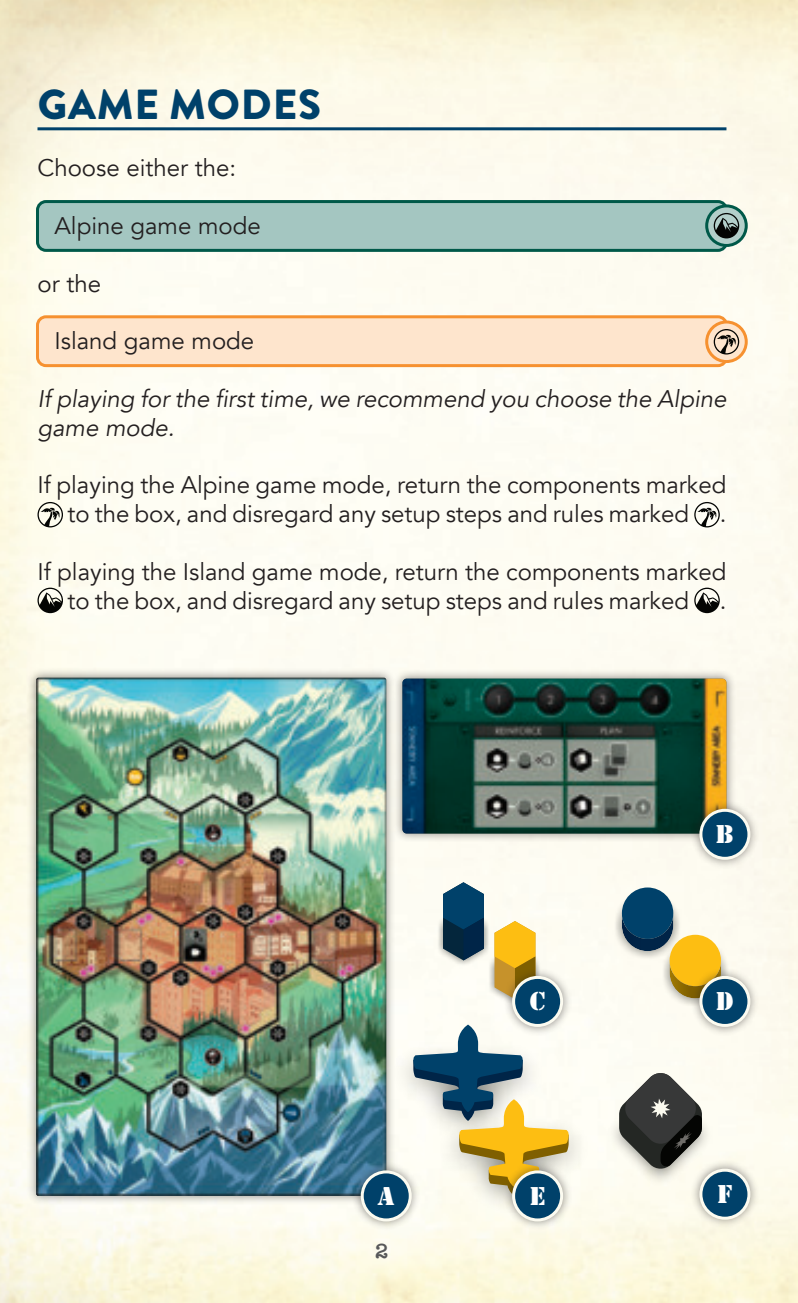
<style>
.page{position:relative;width:798px;height:1303px;background:#fff}
.page>*{position:absolute;margin:0;border:0;box-sizing:border-box;transform-origin:0 0}
.t1{font:900 42px "Brandon Grotesque";letter-spacing:.02em;color:#00416a}
.t2{font:24px/28.8px "Avenir";color:#231f20;text-align:center}
.t3{font:italic 24px/28.8px "Avenir";color:#231f20}
.t4{font:24px "Stencil Std";color:#fff}
.t5{font:600 21px "American Typewriter";color:#57585a}
</style>
<div class="page">
<img style="left:0;top:0;width:798px;height:1303px">
<hr style="left:37px;top:127px;width:689px;height:3px;background:#00416a">
<div style="left:37px;top:201px;width:689px;height:49px;background:#a4c6c1;border-radius:9px"></div>
<div style="left:36px;top:200px;width:692px;height:52px;border:3px solid #005949;border-radius:9px"></div>
<div style="left:37px;top:317px;width:689px;height:48px;background:#fee5cd;border-radius:9px"></div>
<div style="left:36px;top:315px;width:692px;height:52px;border:3px solid #f69130;border-radius:9px"></div>
<svg style="left:37px;top:502px;width:26px;height:25px"></svg>
<svg style="left:694px;top:502px;width:26px;height:25px"></svg>
<svg style="left:37px;top:587px;width:26px;height:26px"></svg>
<svg style="left:694px;top:587px;width:26px;height:26px"></svg>
<div style="left:27px;top:668px;width:368px;height:537px;background:#231f20;opacity:.5"></div>
<img style="left:36px;top:677px;width:350px;height:518px">
<div style="left:393px;top:669px;width:342px;height:174px;background:#231f20;opacity:.5"></div>
<img style="left:402px;top:678px;width:324px;height:155px">
<div style="left:411px;top:872px;width:105px;height:105px;background:#fdfcf3"></div>
<svg style="left:443px;top:882px;width:41px;height:78px;background:#2e5a74"></svg>
<img style="left:460px;top:907px;width:104px;height:94px">
<svg style="left:494px;top:921px;width:41px;height:78px;background:#edbb37"></svg>
<div style="left:394px;top:1001px;width:110px;height:147px;background:#fffef5"></div>
<img style="left:440px;top:1065px;width:148px;height:147px">
<svg style="left:412px;top:1024px;width:157px;height:171px"></svg>
<div style="left:574px;top:846px;width:147px;height:144px;background:#fdfcf2"></div>
<img style="left:572px;top:841px;width:119px;height:5px">
<div style="left:606px;top:892px;width:170px;height:150px;background:#fdfcf1"></div>
<svg style="left:622px;top:892px;width:99px;height:106px"></svg>
<div style="left:604px;top:871px;width:173px;height:21px;background:#fdfbf0"></div>
<div style="left:583px;top:1048px;width:148px;height:147px;background:#fefcf3"></div>
<svg style="left:619px;top:1071px;width:83px;height:99px"></svg>
<div style="left:352px;top:1162px;width:68px;height:68px;background:#231f20;opacity:.5"></div>
<div style="left:362px;top:1171px;width:48px;height:49px;background:#00416a;border-radius:50%"></div>
<div style="left:361px;top:1170px;width:51px;height:51px;border:3px solid #fcfbf0;border-radius:50%"></div>
<div style="left:504px;top:1162px;width:68px;height:68px;background:#231f20;opacity:.5"></div>
<div style="left:513px;top:1171px;width:49px;height:49px;background:#00416a;border-radius:50%"></div>
<div style="left:512px;top:1170px;width:51px;height:51px;border:3px solid #fcfbf0;border-radius:50%"></div>
<div style="left:504px;top:967px;width:68px;height:68px;background:#231f20;opacity:.5"></div>
<div style="left:513px;top:977px;width:49px;height:48px;background:#00416a;border-radius:50%"></div>
<div style="left:512px;top:976px;width:51px;height:51px;border:3px solid #fcfbf0;border-radius:50%"></div>
<div style="left:691px;top:967px;width:68px;height:68px;background:#231f20;opacity:.5"></div>
<div style="left:701px;top:977px;width:48px;height:48px;background:#00416a;border-radius:50%"></div>
<div style="left:699px;top:976px;width:51px;height:51px;border:3px solid #fcfbf0;border-radius:50%"></div>
<div style="left:691px;top:800px;width:68px;height:68px;background:#231f20;opacity:.5"></div>
<div style="left:701px;top:810px;width:48px;height:48px;background:#00416a;border-radius:50%"></div>
<div style="left:699px;top:808px;width:51px;height:52px;border:3px solid #fcfbf0;border-radius:50%"></div>
<div style="left:691px;top:1160px;width:68px;height:68px;background:#231f20;opacity:.5"></div>
<div style="left:701px;top:1170px;width:48px;height:48px;background:#00416a;border-radius:50%"></div>
<div style="left:699px;top:1168px;width:51px;height:51px;border:3px solid #fcfbf0;border-radius:50%"></div>
<svg style="left:707px;top:206px;width:39px;height:39px"></svg>
<div style="left:705px;top:204px;width:43px;height:43px;border:3px solid #005949;border-radius:50%"></div>
<svg style="left:714px;top:213px;width:25px;height:25px"></svg>
<svg style="left:707px;top:322px;width:39px;height:39px"></svg>
<div style="left:705px;top:320px;width:43px;height:43px;border:3px solid #f69130;border-radius:50%"></div>
<svg style="left:714px;top:329px;width:25px;height:25px"></svg>
<svg style="left:382px;top:0;width:34px;height:1px"></svg>
<svg style="left:382px;top:1302px;width:34px;height:1px"></svg>
<h1 class="t1" style="left:38px;top:84px;width:285px">GAME MODES</h1>
<p class="t2" style="left:37px;top:156px;width:200px">Choose either the:</p>
<p class="t2" style="left:54px;top:214px;width:208px">Alpine game mode</p>
<p class="t2" style="left:37px;top:271px;width:65px">or the</p>
<p class="t2" style="left:54px;top:329px;width:201px">Island game mode</p>
<p class="t3" style="left:37px;top:385px;width:690px">If playing for the first time, we recommend you choose the Alpine game mode.</p>
<p class="t2" style="left:37px;top:473px;width:690px">If playing the Alpine game mode, return the components marked to the box, and disregard any setup steps and rules marked</p>
<p class="t2" style="left:720px;top:502px;width:8px">.</p>
<p class="t2" style="left:37px;top:559px;width:690px">If playing the Island game mode, return the components marked to the box, and disregard any setup steps and rules marked</p>
<p class="t2" style="left:720px;top:588px;width:8px">.</p>
<p class="t4" style="left:716px;top:821px;width:20px">B</p>
<p class="t4" style="left:530px;top:988px;width:17px">C</p>
<p class="t4" style="left:716px;top:988px;width:19px">D</p>
<p class="t4" style="left:378px;top:1182px;width:18px">A</p>
<p class="t4" style="left:530px;top:1182px;width:17px">E</p>
<p class="t5" style="left:375px;top:1238px;width:15px">2</p>
<p class="t4" style="left:717px;top:1180px;width:17px">F</p>
</div>
